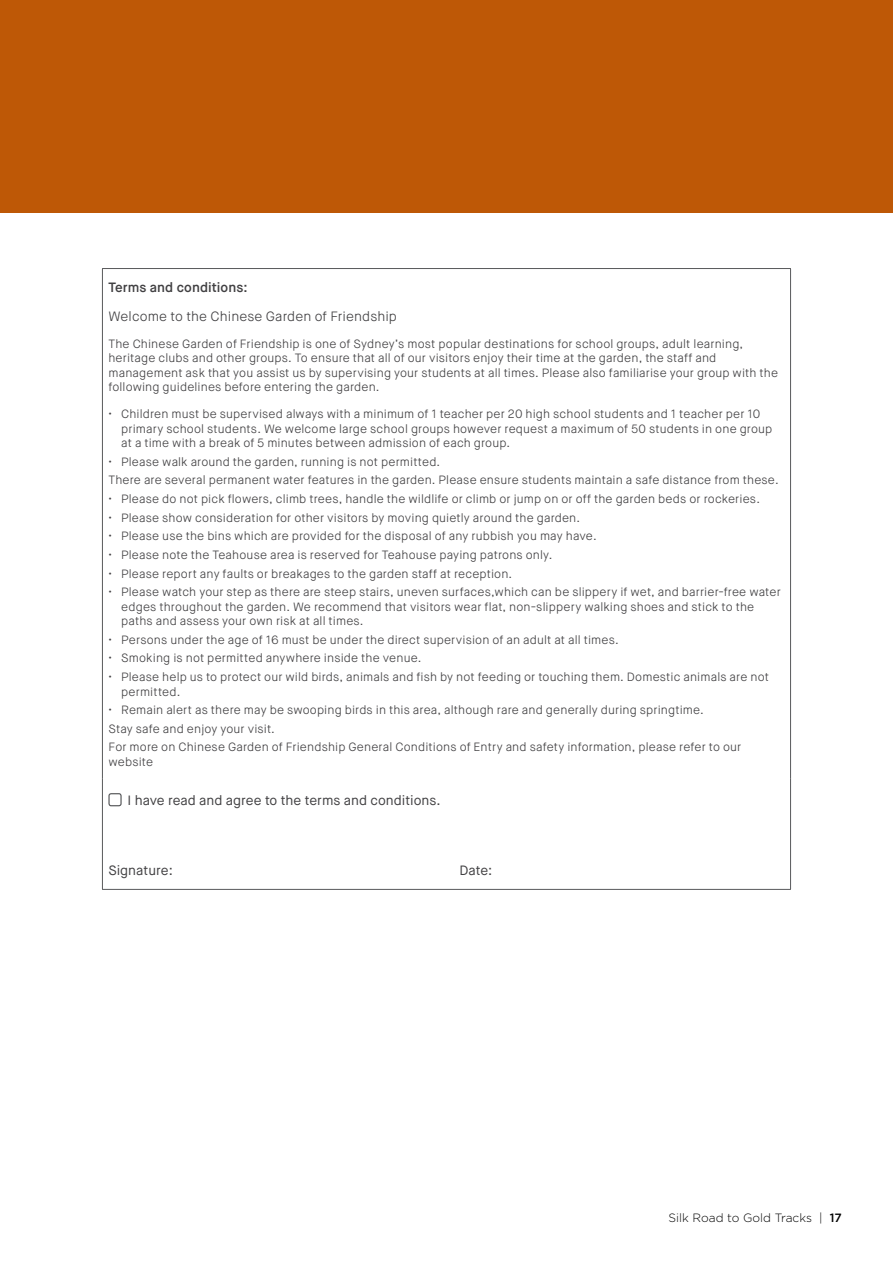
<style>
.page{position:relative;width:893px;height:1263px;background:#fff}
.page>*{position:absolute;margin:0;border:0;box-sizing:border-box;transform-origin:0 0}
.t1{font:13.5px "Maison Neue";color:#414042}
.t2{font:300 13.5px "Maison Neue";letter-spacing:.01em;color:#414042}
.t3{font:600 13.5px "Maison Neue";letter-spacing:.005em;color:#414042}
.t4{font:300 12px/14.4px "Maison Neue";letter-spacing:.015em;color:#414042}
.t5{font:300 12px "Gotham";color:#000}
.s1{font-weight:500}
</style>
<div class="page">
<div style="left:0;top:0;width:893px;height:213px;background:#be5806"></div>
<hr style="left:102px;top:268px;width:689px;height:1px;background:#58595b">
<hr style="left:102px;top:269px;width:1px;height:510px;background:#58595b">
<hr style="left:790px;top:269px;width:1px;height:510px;background:#58595b">
<hr style="left:102px;top:779px;width:1px;height:110px;background:#58595b">
<hr style="left:790px;top:779px;width:1px;height:110px;background:#58595b">
<hr style="left:102px;top:889px;width:689px;height:1px;background:#58595b">
<div style="left:108px;top:793px;width:14px;height:13px;border:1px solid #58595b;border-radius:2px"></div>
<p class="t3" style="left:108px;top:279px;width:141px">Terms and conditions:</p>
<p class="t2" style="left:108px;top:308px;width:290px">Welcome to the Chinese Garden of Friendship</p>
<p class="t4" style="left:108px;top:337px;width:671px">The Chinese Garden of Friendship is one of Sydney’s most popular destinations for school groups, adult learning, heritage clubs and other groups. To ensure that all of our visitors enjoy their time at the garden, the staff and management ask that you assist us by supervising your students at all times. Please also familiarise your group with the following guidelines before entering the garden.</p>
<p class="t4" style="left:121px;top:407px;width:653px;text-indent:-13px">• Children must be supervised always with a minimum of 1 teacher per 20 high school students and 1 teacher per 10 primary school students. We welcome large school groups however request a maximum of 50 students in one group at a time with a break of 5 minutes between admission of each group.</p>
<p class="t4" style="left:108px;top:452px;width:672px;line-height:18.6px">• Please walk around the garden, running is not permitted.<br>There are several permanent water features in the garden. Please ensure students maintain a safe distance from these.</p>
<p class="t4" style="left:108px;top:492px;width:653px">• Please do not pick flowers, climb trees, handle the wildlife or climb or jump on or off the garden beds or rockeries.</p>
<p class="t4" style="left:108px;top:510px;width:473px">• Please show consideration for other visitors by moving quietly around the garden.</p>
<p class="t4" style="left:108px;top:529px;width:490px">• Please use the bins which are provided for the disposal of any rubbish you may have.</p>
<p class="t4" style="left:108px;top:548px;width:445px">• Please note the Teahouse area is reserved for Teahouse paying patrons only.</p>
<p class="t4" style="left:108px;top:566px;width:405px">• Please report any faults or breakages to the garden staff at reception.</p>
<p class="t4" style="left:121px;top:585px;width:661px;text-indent:-13px">• Please watch your step as there are steep stairs, uneven surfaces,which can be slippery if wet, and barrier-free water edges throughout the garden. We recommend that visitors wear flat, non-slippery walking shoes and stick to the paths and assess your own risk at all times.</p>
<p class="t4" style="left:108px;top:633px;width:512px">• Persons under the age of 16 must be under the direct supervision of an adult at all times.</p>
<p class="t4" style="left:108px;top:651px;width:315px">• Smoking is not permitted anywhere inside the venue.</p>
<p class="t4" style="left:121px;top:670px;width:649px;text-indent:-13px">• Please help us to protect our wild birds, animals and fish by not feeding or touching them. Domestic animals are not permitted.</p>
<p class="t4" style="left:108px;top:701px;width:634px;line-height:18.6px">• Remain alert as there may be swooping birds in this area, although rare and generally during springtime.<br>Stay safe and enjoy your visit.<br>For more on Chinese Garden of Friendship General Conditions of Entry and safety information, please refer to our</p>
<p class="t4" style="left:108px;top:755px;width:46px">website</p>
<p class="t1" style="left:128px;top:792px;width:314px">I have read and agree to the terms and conditions.</p>
<p class="t1" style="left:108px;top:862px;width:66px">Signature:</p>
<p class="t1" style="left:459px;top:862px;width:34px">Date:</p>
<p class="t5" style="left:669px;top:1210px;width:175px">Silk Road to Gold Tracks | <span class="s1">17</span></p>
</div>
